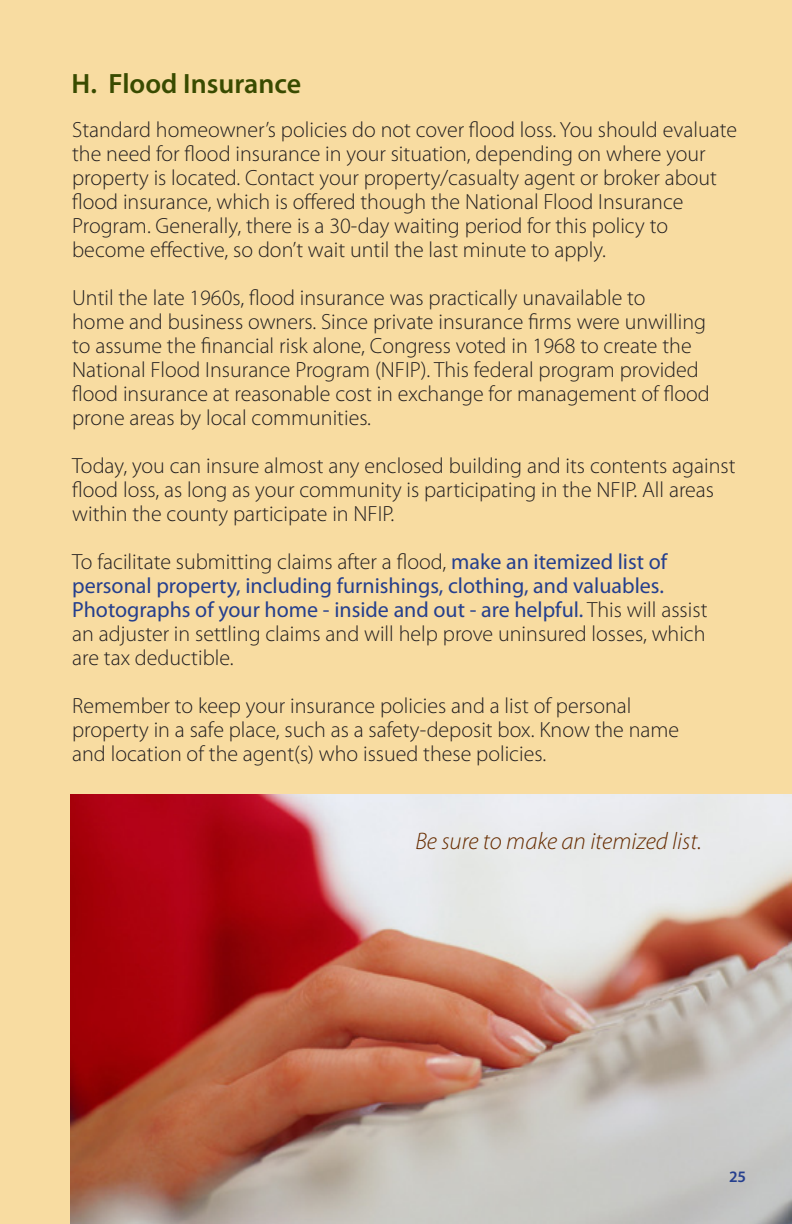
<style>
.page{position:relative;width:792px;height:1224px;background:#f8dca1}
.page>*{position:absolute;margin:0;border:0;box-sizing:border-box;transform-origin:0 0}
.t1{font:600 28px "Myriad Pro";color:#394b00}
.t2{font:italic 300 24px "Myriad Pro";color:#672c00}
.t3{font:300 22px/24px "Myriad Pro";color:#231f20}
.t4{font:600 16px "Myriad Pro";color:#253f8e}
.s1{font-weight:400;color:#253f8e}
</style>
<div class="page">
<img style="left:71px;top:794px;width:721px;height:430px">
<p class="t1" style="left:72px;top:66px;width:231px">H. Flood Insurance</p>
<p class="t3" style="left:72px;top:117px;width:666px">Standard homeowner’s policies do not cover flood loss. You should evaluate the need for flood insurance in your situation, depending on where your property is located. Contact your property/casualty agent or broker about flood insurance, which is offered though the National Flood Insurance Program. Generally, there is a 30-day waiting period for this policy to become effective, so don’t wait until the last minute to apply.</p>
<p class="t3" style="left:72px;top:285px;width:639px">Until the late 1960s, flood insurance was practically unavailable to<br>home and business owners. Since private insurance firms were unwilling to assume the financial risk alone, Congress voted in 1968 to create the National Flood Insurance Program (NFIP). This federal program provided flood insurance at reasonable cost in exchange for management of flood prone areas by local communities.</p>
<p class="t3" style="left:72px;top:453px;width:665px">Today, you can insure almost any enclosed building and its contents against flood loss, as long as your community is participating in the NFIP. All areas within the county participate in NFIP.</p>
<p class="t3" style="left:72px;top:549px;width:637px">To facilitate submitting claims after a flood, <span class="s1">make an itemized list of personal property, including furnishings, clothing, and valuables.<br>Photographs of your home - inside and out - are helpful.</span> This will assist an adjuster in settling claims and will help prove uninsured losses, which are tax deductible.</p>
<p class="t3" style="left:72px;top:693px;width:609px">Remember to keep your insurance policies and a list of personal property in a safe place, such as a safety-deposit box. Know the name and location of the agent(s) who issued these policies.</p>
<p class="t2" style="left:415px;top:828px;width:288px">Be sure to make an itemized list.</p>
<p class="t4" style="left:729px;top:1166px;width:19px">25</p>
</div>
